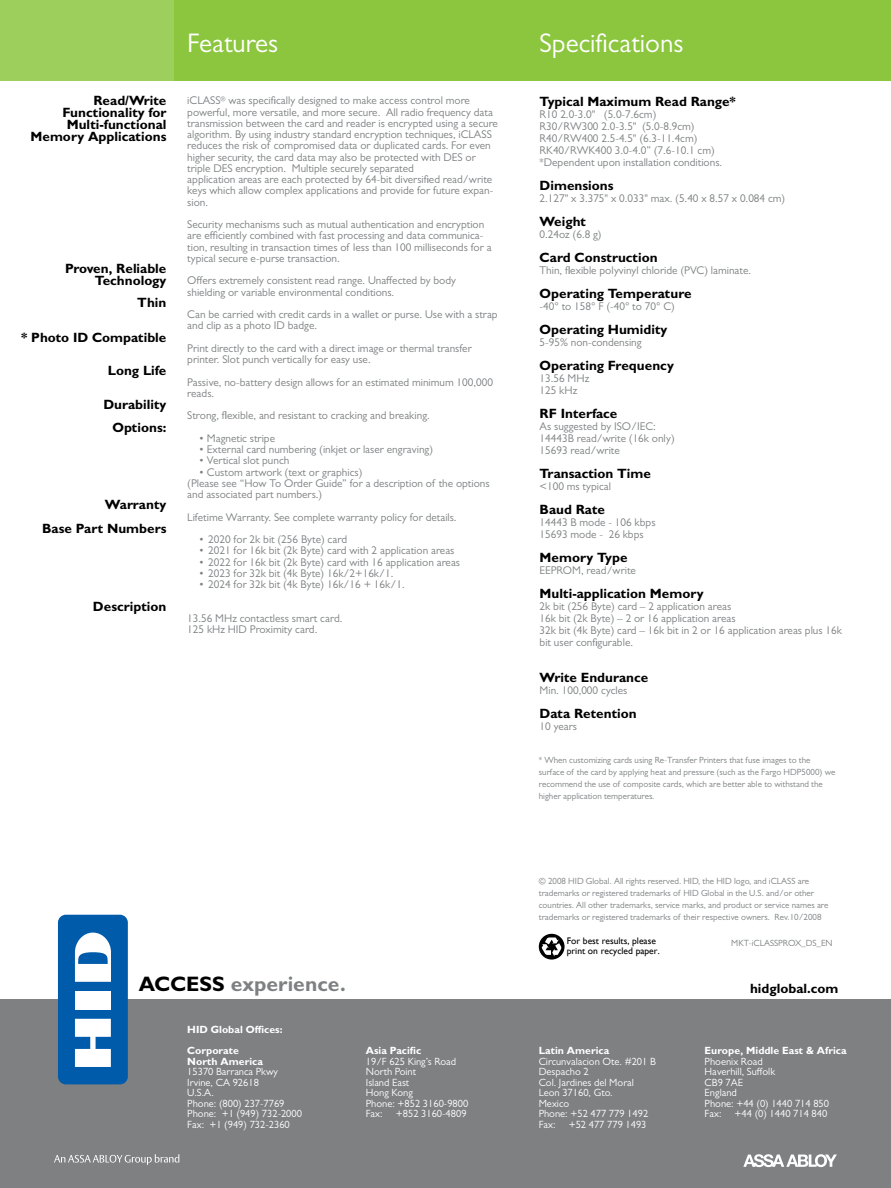
<style>
.page{position:relative;width:891px;height:1188px;background:#fff}
.page>*{position:absolute;margin:0;border:0;box-sizing:border-box;transform-origin:0 0}
.t1{font:27px "Gill Sans MT Pro";color:#fff}
.t2{font:700 21px "Gill Sans MT Pro";color:#7e8082}
.t3{font:700 13.5px/12px "Gill Sans MT Pro";color:#000;text-align:right}
.t4{font:11.25px/11.2px "Gill Sans MT Pro";color:#7e8082}
.t5{font:10.5px/10.5px "Gill Sans MT Pro";color:#fff}
.t6{font:700 10.5px/21px "Gill Sans MT Pro";color:#fff}
.t7{font:9.6px/9.8px "Gill Sans";color:#000}
.t8{font:9px/12px "Gill Sans MT Pro";color:#7e8082}
.s1{color:#000}
</style>
<div class="page">
<div style="left:0;top:0;width:187px;height:81px;background:#9dcf5c"></div>
<div style="left:175px;top:0;width:716px;height:81px;background:#8cc63f"></div>
<div style="left:0;top:1000px;width:891px;height:188px;background:#7e8082"></div>
<svg style="left:54px;top:1154px;width:125px;height:11px"></svg>
<svg style="left:743px;top:1154px;width:94px;height:13px"></svg>
<div style="left:58px;top:915px;width:70px;height:169px;background:#005cab;border-radius:8px"></div>
<div style="left:75px;top:991px;width:36px;height:18px;background:#fff"></div>
<svg style="left:75px;top:1019px;width:36px;height:48px"></svg>
<svg style="left:75px;top:933px;width:36px;height:49px"></svg>
<svg style="left:539px;top:934px;width:26px;height:26px"></svg>
<svg style="left:542px;top:937px;width:19px;height:20px"></svg>
<p class="t3" style="left:30px;top:94px;width:138px">Read/Write<br>Functionality for<br>Multi-functional<br>Memory Applications</p>
<p class="t3" style="left:65px;top:262px;width:103px">Proven, Reliable<br>Technology</p>
<p class="t3" style="left:137px;top:296px;width:31px">Thin</p>
<p class="t3" style="left:21px;top:331px;width:147px">* Photo ID Compatible</p>
<p class="t3" style="left:108px;top:364px;width:60px">Long Life</p>
<p class="t3" style="left:103px;top:398px;width:65px">Durability</p>
<p class="t3" style="left:113px;top:421px;width:55px">Options:</p>
<p class="t3" style="left:42px;top:493px;width:126px;line-height:23.4px">Warranty<br>Base Part Numbers</p>
<p class="t3" style="left:93px;top:600px;width:75px">Description</p>
<h1 class="t1" style="left:187px;top:27px;width:93px">Features</h1>
<p class="t4" style="left:187px;top:95px;width:312px">iCLASS<sup>®</sup> was specifically designed to make access control more powerful, more versatile, and more secure. All radio frequency data transmission between the card and reader is encrypted using a secure algorithm. By using industry standard encryption techniques, iCLASS reduces the risk of compromised data or duplicated cards. For even higher security, the card data may also be protected with DES or triple DES encryption. Multiple securely separated<br>application areas are each protected by 64-bit diversified read/write keys which allow complex applications and provide for future expan&shy;sion.</p>
<p class="t4" style="left:187px;top:219px;width:306px">Security mechanisms such as mutual authentication and encryption are efficiently combined with fast processing and data communica&shy;tion, resulting in transaction times of less than 100 milliseconds for a typical secure e-purse transaction.</p>
<p class="t4" style="left:187px;top:275px;width:270px">Offers extremely consistent read range. Unaffected by body shielding or variable environmental conditions.</p>
<p class="t4" style="left:187px;top:309px;width:312px">Can be carried with credit cards in a wallet or purse. Use with a strap and clip as a photo ID badge.</p>
<p class="t4" style="left:187px;top:342px;width:286px">Print directly to the card with a direct image or thermal transfer printer. Slot punch vertically for easy use.</p>
<p class="t4" style="left:187px;top:376px;width:307px">Passive, no-battery design allows for an estimated minimum 100,000 reads.</p>
<p class="t4" style="left:187px;top:410px;width:244px">Strong, flexible, and resistant to cracking and breaking.</p>
<p class="t4" style="left:199px;top:432px;width:77px">• Magnetic stripe</p>
<p class="t4" style="left:199px;top:444px;width:235px">• External card numbering (inkjet or laser engraving)</p>
<p class="t4" style="left:199px;top:455px;width:91px">• Vertical slot punch</p>
<p class="t4" style="left:187px;top:466px;width:304px;text-indent:12px">• Custom artwork (text or graphics)<br>(Please see “How To Order Guide” for a description of the options and associated part numbers.)</p>
<p class="t4" style="left:187px;top:511px;width:271px">Lifetime Warranty. See complete warranty policy for details.</p>
<p class="t4" style="left:199px;top:534px;width:149px">• 2020 for 2k bit (256 --Byte) card</p>
<p class="t4" style="left:199px;top:545px;width:257px">• 2021 for 16k bit (2k Byte) card with 2 application areas</p>
<p class="t4" style="left:199px;top:556px;width:262px">• 2022 for 16k bit (2k Byte) card with 16 application areas</p>
<p class="t4" style="left:199px;top:567px;width:196px">• 2023 for 32k bit (4k Byte) 16k/2+16k/1.</p>
<p class="t4" style="left:199px;top:579px;width:207px">• 2024 for 32k bit (4k Byte) 16k/16 + 16k/1.</p>
<p class="t4" style="left:187px;top:612px;width:157px">13.56 MHz contactless smart card.<br>125 kHz HID Proximity card.</p>
<h2 class="t2" style="left:139px;top:971px;width:208px"><span class="s1">ACCESS</span> experience.</h2>
<p class="t6" style="left:187px;top:1019px;width:97px">HID Global Offices:<br>Corporate</p>
<p class="t6" style="left:187px;top:1050px;width:77px">North America</p>
<p class="t5" style="left:187px;top:1066px;width:116px">15370 Barranca Pkwy<br>Irvine, CA 92618<br>U.S.A.<br>Phone: (800) 237-7769<br>Phone: +1 (949) 732-2000<br>Fax: +1 (949) 732-2360</p>
<p class="t6" style="left:366px;top:1040px;width:57px">Asia Pacific</p>
<p class="t5" style="left:366px;top:1056px;width:104px">19/F 625 King’s Road<br>North Point<br>Island East<br>Hong Kong<br>Phone: +852 3160-9800<br>Fax:</p>
<p class="t5" style="left:396px;top:1108px;width:72px">+852 3160-4809</p>
<h1 class="t1" style="left:540px;top:27px;width:145px">Specifications</h1>
<p class="t3" style="left:540px;top:95px;width:198px">Typical Maximum Read Range*</p>
<p class="t4" style="left:540px;top:108px;width:184px;line-height:12px">R10 2.0-3.0" (5.0-7.6cm)<br>R30/RW300 2.0-3.5" (5.0-8.9cm)<br>R40/RW400 2.5-4.5" (6.3-11.4cm)<br>RK40/RWK400 3.0-4.0” (7.6-10.1 cm) *Dependent upon installation conditions.</p>
<p class="t3" style="left:540px;top:179px;width:76px">Dimensions</p>
<p class="t4" style="left:540px;top:192px;width:247px">2.127" x 3.375" x 0.033" max. (5.40 x 8.57 x 0.084 cm)</p>
<p class="t3" style="left:540px;top:215px;width:48px">Weight</p>
<p class="t4" style="left:540px;top:228px;width:64px">0.24oz (6.8 g)</p>
<p class="t3" style="left:540px;top:251px;width:120px">Card Construction</p>
<p class="t4" style="left:540px;top:264px;width:213px">Thin, flexible polyvinyl chloride (PVC) laminate.</p>
<p class="t3" style="left:540px;top:287px;width:154px">Operating Temperature</p>
<p class="t4" style="left:540px;top:300px;width:137px">-40° to 158° F (-40° to 70° C)</p>
<p class="t3" style="left:540px;top:323px;width:129px">Operating Humidity</p>
<p class="t4" style="left:540px;top:336px;width:104px">5-95% non-condensing</p>
<p class="t3" style="left:540px;top:359px;width:136px">Operating Frequency</p>
<p class="t4" style="left:540px;top:372px;width:51px;line-height:12px">13.56 MHz<br>125 kHz</p>
<p class="t3" style="left:540px;top:407px;width:79px">RF Interface</p>
<p class="t4" style="left:540px;top:420px;width:137px;line-height:12px">As suggested by ISO/IEC:<br>14443B read/write (16k only)<br>15693 read/write</p>
<p class="t3" style="left:540px;top:467px;width:113px">Transaction Time</p>
<p class="t4" style="left:540px;top:480px;width:73px">&lt;100 ms typical</p>
<p class="t3" style="left:540px;top:503px;width:67px">Baud Rate</p>
<p class="t4" style="left:540px;top:516px;width:117px;line-height:12px">14443 B mode - 106 kbps<br>15693 mode - 26 kbps</p>
<p class="t3" style="left:540px;top:551px;width:90px">Memory Type</p>
<p class="t4" style="left:540px;top:564px;width:98px">EEPROM, read/write</p>
<p class="t3" style="left:540px;top:587px;width:166px">Multi-application Memory</p>
<p class="t4" style="left:540px;top:600px;width:304px;line-height:12px">2k bit (256 Byte) card – 2 application areas<br>16k bit (2k Byte) – 2 or 16 application areas<br>32k bit (4k Byte) card – 16k bit in 2 or 16 application areas plus 16k bit user configurable.</p>
<p class="t3" style="left:540px;top:671px;width:110px">Write Endurance</p>
<p class="t4" style="left:540px;top:684px;width:89px">Min. 100,000 cycles</p>
<p class="t3" style="left:540px;top:707px;width:99px">Data Retention</p>
<p class="t4" style="left:540px;top:720px;width:39px">10 years</p>
<p class="t8" style="left:539px;top:754px;width:298px">* When customizing cards using Re-Transfer Printers that fuse images to the surface of the card by applying heat and pressure (such as the Fargo HDP5000) we recommend the use of composite cards, which are better able to withstand the higher application temperatures.</p>
<p class="t8" style="left:539px;top:875px;width:291px">© 2008 HID Global. All rights reserved. HID, the HID logo, and iCLASS are trademarks or registered trademarks of HID Global in the U.S. and/or other countries. All other trademarks, service marks, and product or service names are trademarks or registered trademarks of their respective owners. Rev.10/2008</p>
<p class="t7" style="left:567px;top:936px;width:94px">For best results, please print on recycled paper.</p>
<p class="t6" style="left:539px;top:1040px;width:72px">Latin America</p>
<p class="t5" style="left:539px;top:1056px;width:119px">Circunvalacion Ote. #201 B<br>Despacho 2<br>Col. Jardines del Moral<br>Leon 37160, Gto.<br>Mexico<br>Phone: +52 477 779 1492<br>Fax:</p>
<p class="t5" style="left:569px;top:1119px;width:79px">+52 477 779 1493</p>
<p class="t8" style="left:731px;top:936px;width:103px">MKT-iCLASSPROX_DS_EN</p>
<p class="t3" style="left:750px;top:982px;width:90px">hidglobal.com</p>
<p class="t6" style="left:705px;top:1040px;width:143px">Europe, Middle East &amp; Africa</p>
<p class="t5" style="left:705px;top:1056px;width:126px">Phoenix Road<br>Haverhill, Suffolk<br>CB9 7AE<br>England<br>Phone: +44 (0) 1440 714 850<br>Fax:</p>
<p class="t5" style="left:735px;top:1108px;width:94px">+44 (0) 1440 714 840</p>
</div>
